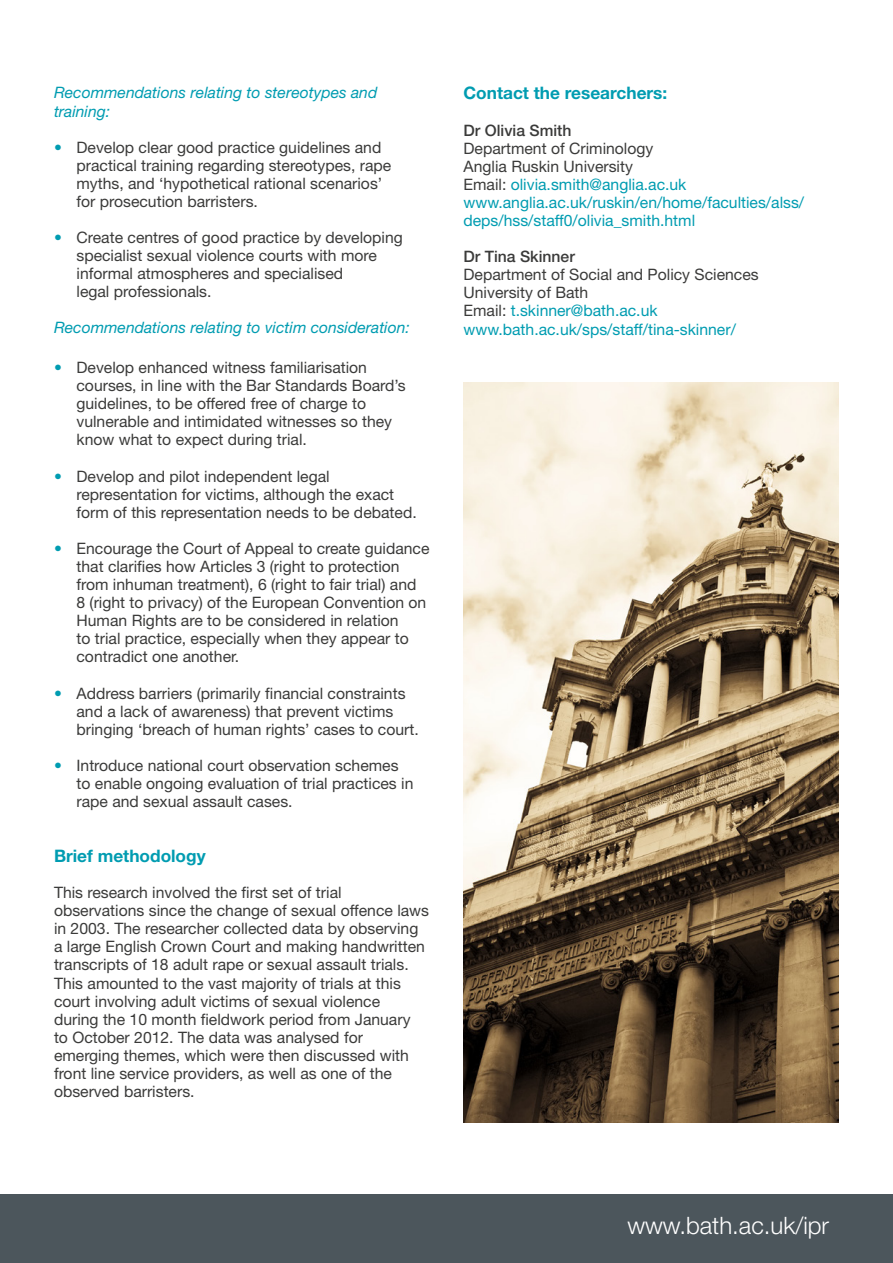
<style>
.page{position:relative;width:893px;height:1263px;background:#fff}
.page>*{position:absolute;margin:0;border:0;box-sizing:border-box;transform-origin:0 0}
.t1{font:300 24px "Helvetica Neue LT Std";color:#fff}
.Pa2{font:700 17.25px "Helvetica Neue LT Std";color:#009cb1}
.Pa2-2{font:15.75px/18.1px "Helvetica Neue LT Std";color:#3b3b3a}
.Pa2-3{font:15.75px/18px "Helvetica Neue LT Std";color:#009cb1}
.Pa2-4{font:italic 15.75px/18px "Helvetica Neue LT Std";color:#009cb1}
.Pa2-5{font:500 15.75px "Helvetica Neue LT Std";color:#3b3b3a}
.s1{color:#009cb1}
.s2{color:#3b3b3a}
</style>
<div class="page">
<div style="left:0;top:1195px;width:893px;height:68px;background:#4c565c"></div>
<img style="left:463px;top:383px;width:376px;height:740px">
<p class="Pa2-4" style="left:54px;top:84px;width:325px">Recommendations relating to stereotypes and training:</p>
<p class="Pa2-2" style="left:54px;top:138px;width:329px"><span class="s1">•</span> Develop clear good practice guidelines and</p>
<p class="Pa2-2" style="left:77px;top:156px;width:316px">practical training regarding stereotypes, rape</p>
<p class="Pa2-2" style="left:77px;top:174px;width:307px">myths, and ‘hypothetical rational scenarios’</p>
<p class="Pa2-2" style="left:77px;top:192px;width:183px">for prosecution barristers.</p>
<p class="Pa2-2" style="left:54px;top:228px;width:350px"><span class="s1">•</span> Create centres of good practice by developing</p>
<p class="Pa2-2" style="left:77px;top:246px;width:302px">specialist sexual violence courts with more</p>
<p class="Pa2-2" style="left:77px;top:264px;width:268px">informal atmospheres and specialised</p>
<p class="Pa2-2" style="left:77px;top:282px;width:137px">legal professionals.</p>
<p class="Pa2-4" style="left:54px;top:319px;width:357px">Recommendations relating to victim consideration:</p>
<p class="Pa2-2" style="left:54px;top:358px;width:315px"><span class="s1">•</span> Develop enhanced witness familiarisation</p>
<p class="Pa2-2" style="left:77px;top:376px;width:331px">courses, in line with the Bar Standards Board’s</p>
<p class="Pa2-2" style="left:77px;top:394px;width:291px">guidelines, to be offered free of charge to</p>
<p class="Pa2-2" style="left:77px;top:412px;width:317px">vulnerable and intimidated witnesses so they</p>
<p class="Pa2-2" style="left:77px;top:430px;width:232px">know what to expect during trial.</p>
<p class="Pa2-2" style="left:77px;top:467px;width:319px;text-indent:-23px"><span class="s1">•</span> Develop and pilot independent legal representation for victims, although the exact</p>
<p class="Pa2-2" style="left:77px;top:503px;width:342px">form of this representation needs to be debated.</p>
<p class="Pa2-2" style="left:54px;top:539px;width:377px"><span class="s1">•</span> Encourage the Court of Appeal to create guidance</p>
<p class="Pa2-2" style="left:77px;top:557px;width:325px">that clarifies how Articles 3 (right to protection</p>
<p class="Pa2-2" style="left:77px;top:575px;width:341px">from inhuman treatment), 6 (right to fair trial) and</p>
<p class="Pa2-2" style="left:77px;top:593px;width:351px">8 (right to privacy) of the European Convention on</p>
<p class="Pa2-2" style="left:77px;top:611px;width:324px">Human Rights are to be considered in relation</p>
<p class="Pa2-2" style="left:77px;top:629px;width:334px">to trial practice, especially when they appear to</p>
<p class="Pa2-2" style="left:77px;top:647px;width:164px">contradict one another.</p>
<p class="Pa2-2" style="left:54px;top:684px;width:353px"><span class="s1">•</span> Address barriers (primarily financial constraints</p>
<p class="Pa2-2" style="left:77px;top:702px;width:344px">and a lack of awareness) that prevent victims bringing ‘breach of human rights’ cases to court.</p>
<p class="Pa2-2" style="left:54px;top:756px;width:346px"><span class="s1">•</span> Introduce national court observation schemes</p>
<p class="Pa2-2" style="left:77px;top:774px;width:338px">to enable ongoing evaluation of trial practices in</p>
<p class="Pa2-2" style="left:77px;top:792px;width:218px">rape and sexual assault cases.</p>
<p class="Pa2" style="left:54px;top:845px;width:153px">Brief methodology</p>
<p class="Pa2-2" style="left:54px;top:883px;width:377px">This research involved the first set of trial observations since the change of sexual offence laws in 2003. The researcher collected data by observing a large English Crown Court and making handwritten transcripts of 18 adult rape or sexual assault trials.<br>This amounted to the vast majority of trials at this court involving adult victims of sexual violence</p>
<p class="Pa2-2" style="left:54px;top:1010px;width:358px">during the 10 month fieldwork period from January to October 2012. The data was analysed for emerging themes, which were then discussed with front line service providers, as well as one of the observed barristers.</p>
<p class="Pa2" style="left:463px;top:83px;width:205px">Contact the researchers:</p>
<p class="Pa2-5" style="left:463px;top:121px;width:109px">Dr Olivia Smith</p>
<p class="Pa2-2" style="left:463px;top:139px;width:191px">Department of Criminology</p>
<p class="Pa2-2" style="left:463px;top:157px;width:171px">Anglia Ruskin University</p>
<p class="Pa2-3" style="left:463px;top:175px;width:224px"><span class="s2">Email:</span> olivia.smith@anglia.ac.uk</p>
<p class="Pa2-3" style="left:463px;top:193px;width:342px">www.anglia.ac.uk/ruskin/en/home/faculties/alss/ deps/hss/staff0/olivia_smith.html</p>
<p class="Pa2-5" style="left:463px;top:247px;width:113px">Dr Tina Skinner</p>
<p class="Pa2-2" style="left:463px;top:265px;width:297px">Department of Social and Policy Sciences</p>
<p class="Pa2-2" style="left:463px;top:283px;width:126px">University of Bath</p>
<p class="Pa2-3" style="left:463px;top:302px;width:196px"><span class="s2">Email:</span> t.skinner@bath.ac.uk</p>
<p class="Pa2-3" style="left:463px;top:320px;width:274px">www.bath.ac.uk/sps/staff/tina-skinner/</p>
<p class="t1" style="left:627px;top:1211px;width:203px">www.bath.ac.uk/ipr</p>
</div>
